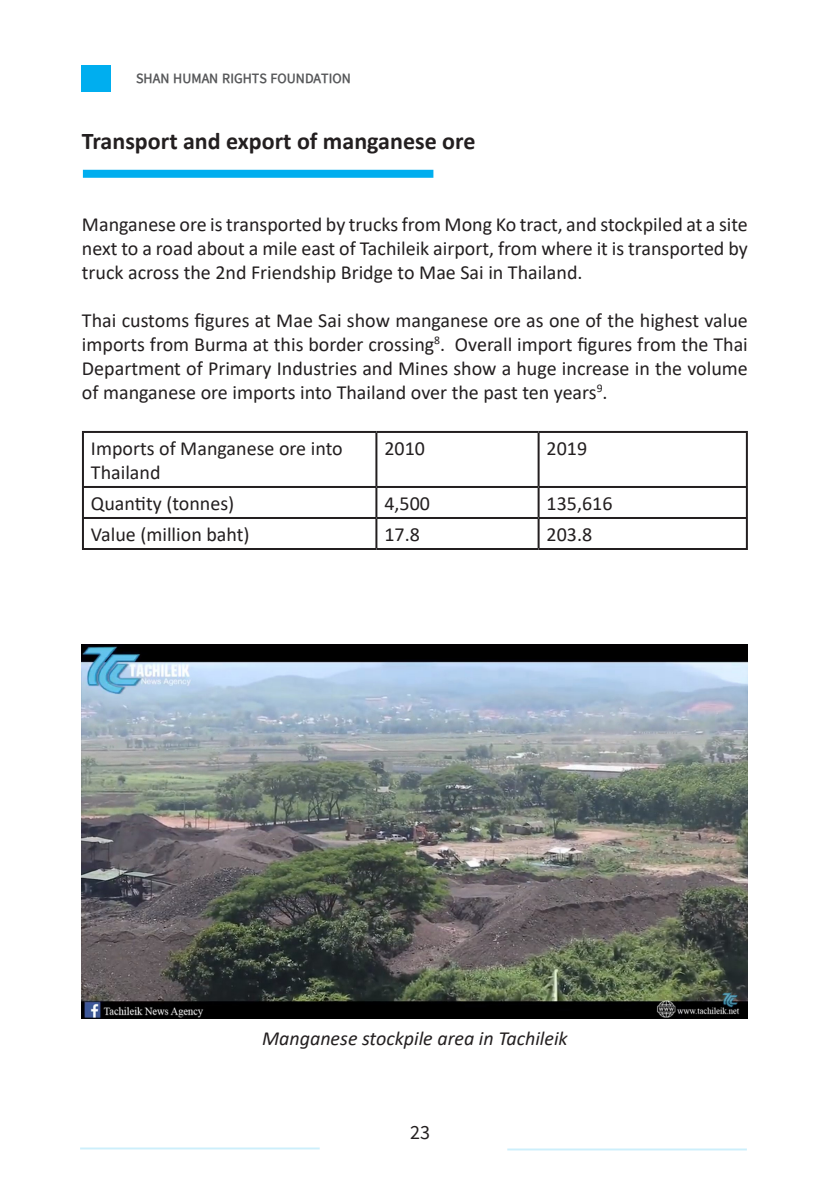
<style>
.page{position:relative;width:840px;height:1191px;background:#fff}
.page>*{position:absolute;margin:0;border:0;box-sizing:border-box;transform-origin:0 0}
.t1{font:700 24px "Calibri";color:#231f20}
.t2{font:20px/24px "Calibri";color:#231f20;text-align:justify}
.Paragraph_Style_1{font:italic 20px "Calibri";color:#231f20}
.t3{font:20px "Pyidaungsu";color:#231f20}
.t4{font:700 14px "Pyidaungsu";color:#57585a}
</style>
<div class="page">
<div style="left:81px;top:65px;width:29px;height:27px;background:#00aeef"></div>
<hr style="left:80px;top:1147px;width:239px;height:2px;background:#00aeef">
<hr style="left:507px;top:1148px;width:239px;height:2px;background:#00aeef">
<div style="left:83px;top:170px;width:350px;height:8px;background:#00aeef"></div>
<hr style="left:82px;top:431px;width:294px;height:2px;background:#231f20">
<hr style="left:82px;top:433px;width:2px;height:53px;background:#231f20">
<hr style="left:376px;top:431px;width:162px;height:2px;background:#231f20">
<hr style="left:375px;top:433px;width:2px;height:53px;background:#231f20">
<hr style="left:538px;top:431px;width:209px;height:2px;background:#231f20">
<hr style="left:537px;top:433px;width:2px;height:53px;background:#231f20">
<hr style="left:745px;top:433px;width:2px;height:53px;background:#231f20">
<hr style="left:82px;top:486px;width:294px;height:2px;background:#231f20">
<hr style="left:82px;top:488px;width:2px;height:29px;background:#231f20">
<hr style="left:376px;top:486px;width:162px;height:2px;background:#231f20">
<hr style="left:375px;top:488px;width:2px;height:29px;background:#231f20">
<hr style="left:538px;top:486px;width:209px;height:2px;background:#231f20">
<hr style="left:537px;top:488px;width:2px;height:29px;background:#231f20">
<hr style="left:745px;top:488px;width:2px;height:29px;background:#231f20">
<hr style="left:82px;top:517px;width:294px;height:2px;background:#231f20">
<hr style="left:82px;top:519px;width:2px;height:29px;background:#231f20">
<hr style="left:376px;top:517px;width:162px;height:2px;background:#231f20">
<hr style="left:375px;top:519px;width:2px;height:29px;background:#231f20">
<hr style="left:538px;top:517px;width:209px;height:2px;background:#231f20">
<hr style="left:537px;top:519px;width:2px;height:29px;background:#231f20">
<hr style="left:745px;top:519px;width:2px;height:29px;background:#231f20">
<hr style="left:82px;top:548px;width:294px;height:2px;background:#231f20">
<hr style="left:376px;top:548px;width:162px;height:2px;background:#231f20">
<hr style="left:538px;top:548px;width:209px;height:2px;background:#231f20">
<img style="left:81px;top:644px;width:666px;height:374px">
<p class="t4" style="left:136px;top:70px;width:216px">SHAN HUMAN RIGHTS FOUNDATION</p>
<p class="t1" style="left:82px;top:124px;width:395px">Transport and export of manganese ore</p>
<p class="t2" style="left:82px;top:212px;width:667px">Manganese ore is transported by trucks from Mong Ko tract, and stockpiled at a site next to a road about a mile east of Tachileik airport, from where it is transported by truck across the 2nd Friendship Bridge to Mae Sai in Thailand.</p>
<p class="t2" style="left:82px;top:308px;width:667px">Thai customs figures at Mae Sai show manganese ore as one of the highest value imports from Burma at this border crossing<sup>8</sup>. Overall import figures from the Thai Department of Primary Industries and Mines show a huge increase in the volume of manganese ore imports into Thailand over the past ten years<sup>9</sup>.</p>
<p class="t2" style="left:91px;top:436px;width:253px">Imports of Manganese ore into<br>Thailand</p>
<p class="t2" style="left:384px;top:436px;width:42px">2010</p>
<p class="t2" style="left:546px;top:436px;width:42px">2019</p>
<p class="t2" style="left:91px;top:491px;width:145px">Quantity (tonnes)</p>
<p class="t2" style="left:384px;top:491px;width:47px">4,500</p>
<p class="t2" style="left:546px;top:491px;width:67px">135,616</p>
<p class="t2" style="left:91px;top:522px;width:160px">Value (million baht)</p>
<p class="t2" style="left:384px;top:522px;width:37px">17.8</p>
<p class="t2" style="left:546px;top:522px;width:47px">203.8</p>
<p class="Paragraph_Style_1" style="left:262px;top:1024px;width:307px">Manganese stockpile area in Tachileik</p>
<p class="t3" style="left:410px;top:1120px;width:21px">23</p>
</div>
